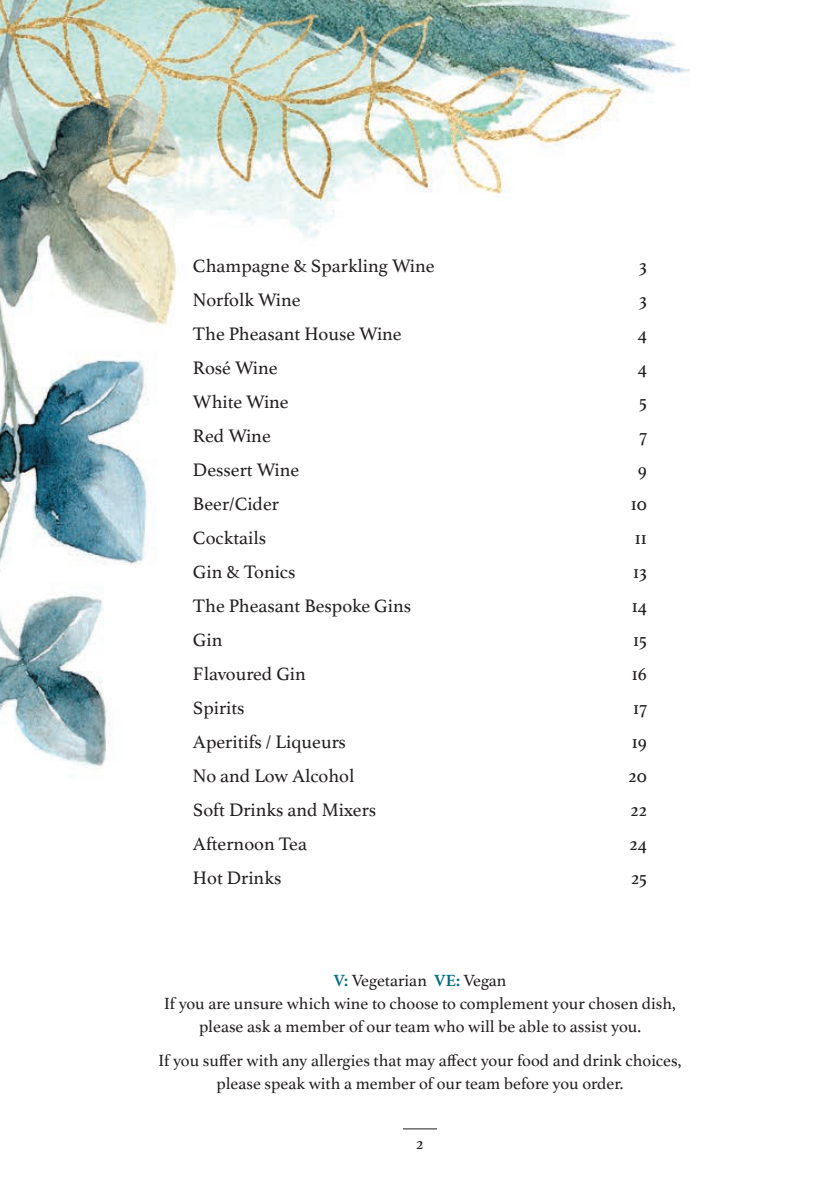
<style>
.page{position:relative;width:840px;height:1191px;background:#fff}
.page>*{position:absolute;margin:0;border:0;box-sizing:border-box;transform-origin:0 0}
.Description{font:19px "Athelas";color:#231f20}
.Description-2{font:17px/23px "Athelas";color:#231f20;text-align:center}
.Page_number{font:17px "Athelas";color:#231f20}
.s1{font-weight:700;color:#006b80}
</style>
<div class="page">
<img style="left:0;top:0;width:690px;height:1130px">
<hr style="left:403px;top:1128px;width:34px;height:1px;background:#231f20">
<p class="Description" style="left:193px;top:251px;width:243px">Champagne &amp; Sparkling Wine</p>
<p class="Description" style="left:638px;top:251px;width:9px">3</p>
<p class="Description" style="left:193px;top:285px;width:109px">Norfolk Wine</p>
<p class="Description" style="left:638px;top:285px;width:9px">3</p>
<p class="Description" style="left:193px;top:319px;width:210px">The Pheasant House Wine</p>
<p class="Description" style="left:637px;top:319px;width:11px">4</p>
<p class="Description" style="left:193px;top:353px;width:86px">Rosé Wine</p>
<p class="Description" style="left:637px;top:353px;width:11px">4</p>
<p class="Description" style="left:193px;top:387px;width:97px">White Wine</p>
<p class="Description" style="left:638px;top:387px;width:9px">5</p>
<p class="Description" style="left:193px;top:421px;width:79px">Red Wine</p>
<p class="Description" style="left:639px;top:421px;width:9px">7</p>
<p class="Description" style="left:193px;top:455px;width:108px">Dessert Wine</p>
<p class="Description" style="left:637px;top:455px;width:11px">9</p>
<p class="Description" style="left:193px;top:489px;width:87px">Beer/Cider</p>
<p class="Description" style="left:630px;top:489px;width:18px">10</p>
<p class="Description" style="left:193px;top:523px;width:75px">Cocktails</p>
<p class="Description" style="left:634px;top:523px;width:14px">11</p>
<p class="Description" style="left:193px;top:557px;width:104px">Gin &amp; Tonics</p>
<p class="Description" style="left:632px;top:557px;width:15px">13</p>
<p class="Description" style="left:193px;top:591px;width:219px">The Pheasant Bespoke Gins</p>
<p class="Description" style="left:631px;top:591px;width:17px">14</p>
<p class="Description" style="left:193px;top:625px;width:31px">Gin</p>
<p class="Description" style="left:632px;top:625px;width:15px">15</p>
<p class="Description" style="left:193px;top:659px;width:114px">Flavoured Gin</p>
<p class="Description" style="left:631px;top:659px;width:17px">16</p>
<p class="Description" style="left:193px;top:693px;width:53px">Spirits</p>
<p class="Description" style="left:632px;top:693px;width:15px">17</p>
<p class="Description" style="left:193px;top:727px;width:154px">Aperitifs / Liqueurs</p>
<p class="Description" style="left:631px;top:727px;width:17px">19</p>
<p class="Description" style="left:193px;top:761px;width:163px">No and Low Alcohol</p>
<p class="Description" style="left:628px;top:761px;width:20px">20</p>
<p class="Description" style="left:193px;top:795px;width:184px">Soft Drinks and Mixers</p>
<p class="Description" style="left:630px;top:795px;width:18px">22</p>
<p class="Description" style="left:193px;top:829px;width:115px">Afternoon Tea</p>
<p class="Description" style="left:629px;top:829px;width:19px">24</p>
<p class="Description" style="left:193px;top:863px;width:90px">Hot Drinks</p>
<p class="Description" style="left:630px;top:863px;width:17px">25</p>
<p class="Description-2" style="left:164px;top:968px;width:513px"><span class="s1">V:</span> Vegetarian <span class="s1">VE:</span> Vegan<br>If you are unsure which wine to choose to complement your chosen dish, please ask a member of our team who will be able to assist you.</p>
<p class="Description-2" style="left:158px;top:1048px;width:524px">If you suffer with any allergies that may affect your food and drink choices, please speak with a member of our team before you order.</p>
<p class="Page_number" style="left:416px;top:1130px;width:9px">2</p>
</div>
